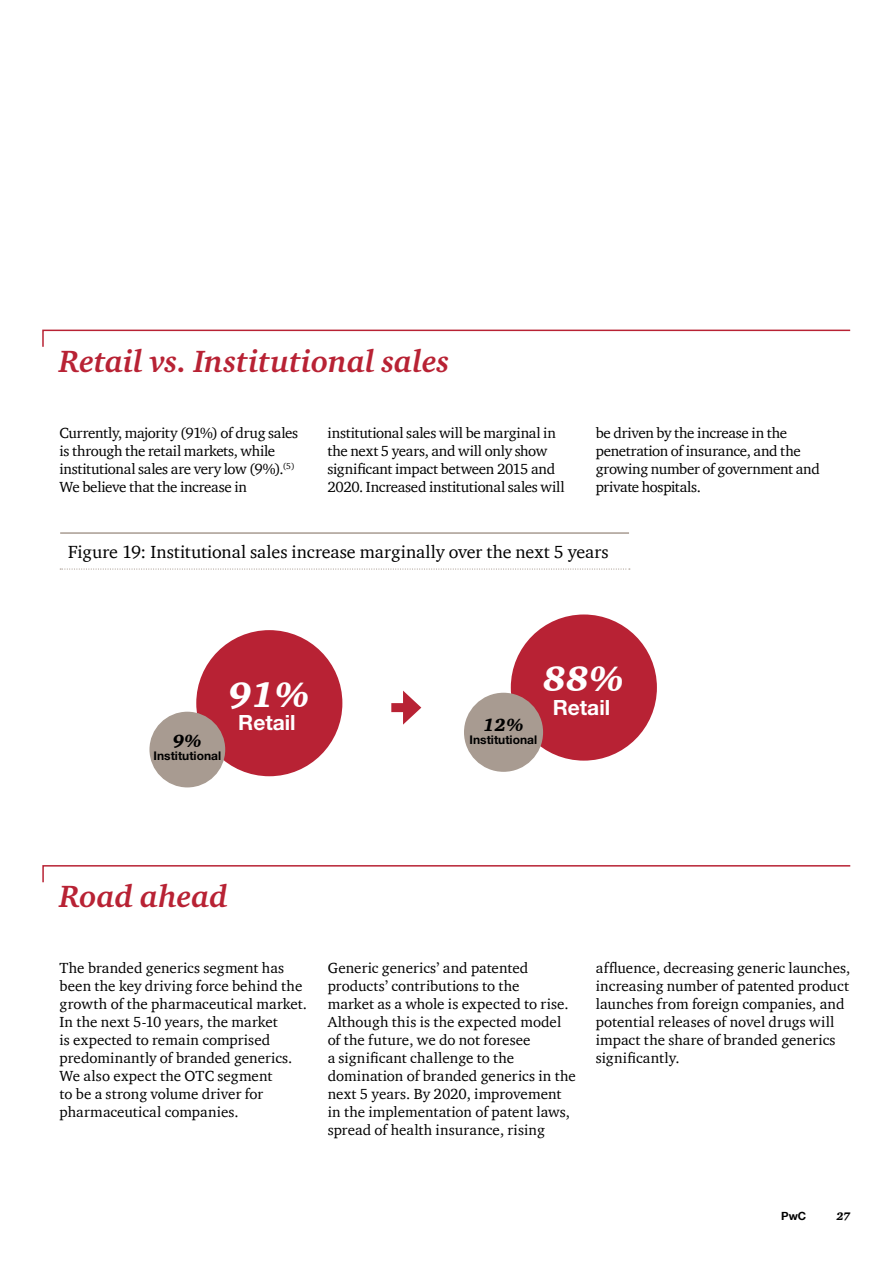
<style>
.page{position:relative;width:893px;height:1263px;background:#fff}
.page>*{position:absolute;margin:0;border:0;box-sizing:border-box;transform-origin:0 0}
.t1{font:italic 900 36px "Charter BT";color:#fff}
.t2{font:italic 700 31.5px "Charter ITC Pro";color:#b82234}
.t3{font:700 21px "Helvetica Neue";color:#fff}
.t4{font:18px "ITC Charter Com";color:#000}
.t5{font:italic 900 18px "Charter BT";color:#000}
.t6{font:15px/18px "ITC Charter Com";letter-spacing:-.005em;color:#000}
.t7{font:700 12px "Helvetica Neue";color:#000}
.t8{font:700 11.25px "Helvetica Neue LT";color:#000}
.t9{font:italic 900 11.25px "Charter ITC Pro";color:#000}
</style>
<div class="page">
<svg style="left:42px;top:865px;width:809px;height:18px"></svg>
<svg style="left:42px;top:329px;width:809px;height:18px"></svg>
<hr style="left:60px;top:532px;width:569px;height:2px;background:#a89b91">
<svg style="left:60px;top:568px;width:570px;height:2px"></svg>
<div style="left:196px;top:630px;width:146px;height:146px;background:#b82234;border-radius:50%"></div>
<div style="left:149px;top:712px;width:76px;height:75px;background:#a89b91;border-radius:50%"></div>
<div style="left:511px;top:614px;width:146px;height:147px;background:#b82234;border-radius:50%"></div>
<div style="left:464px;top:693px;width:79px;height:79px;background:#a89b91;border-radius:50%"></div>
<div style="left:391px;top:703px;width:19px;height:9px;background:#b82234"></div>
<svg style="left:403px;top:691px;width:18px;height:34px"></svg>
<h2 class="t2" style="left:59px;top:341px;width:392px">Retail vs. Institutional sales</h2>
<p class="t6" style="left:59px;top:423px;width:240px">Currently, majority (91%) of drug sales is through the retail markets, while institutional sales are very low (9%).<sup>(5)<br></sup>We believe that the increase in</p>
<p class="t6" style="left:328px;top:423px;width:239px">institutional sales will be marginal in the next 5 years, and will only show significant impact between 2015 and 2020. Increased institutional sales will</p>
<p class="t6" style="left:596px;top:423px;width:226px">be driven by the increase in the penetration of insurance, and the growing number of government and private hospitals.</p>
<p class="t4" style="left:68px;top:540px;width:542px">Figure 19: Institutional sales increase marginally over the next 5 years</p>
<h1 class="t1" style="left:228px;top:672px;width:83px">91%</h1>
<p class="t5" style="left:173px;top:730px;width:31px">9%</p>
<p class="t7" style="left:154px;top:748px;width:69px">Institutional</p>
<h3 class="t3" style="left:238px;top:710px;width:59px">Retail</h3>
<h2 class="t2" style="left:59px;top:877px;width:170px">Road ahead</h2>
<h1 class="t1" style="left:543px;top:657px;width:83px">88%</h1>
<p class="t5" style="left:483px;top:714px;width:42px">12%</p>
<p class="t7" style="left:470px;top:732px;width:69px">Institutional</p>
<h3 class="t3" style="left:553px;top:694px;width:59px">Retail</h3>
<p class="t6" style="left:60px;top:959px;width:249px">The branded generics segment has been the key driving force behind the growth of the pharmaceutical market.<br>In the next 5-10 years, the market<br>is expected to remain comprised predominantly of branded generics.<br>We also expect the OTC segment<br>to be a strong volume driver for pharmaceutical companies.</p>
<p class="t6" style="left:328px;top:959px;width:250px">Generic generics’ and patented products’ contributions to the<br>market as a whole is expected to rise.<br>Although this is the expected model of the future, we do not foresee<br>a significant challenge to the domination of branded generics in the next 5 years. By 2020, improvement in the implementation of patent laws, spread of health insurance, rising</p>
<p class="t6" style="left:596px;top:959px;width:256px">affluence, decreasing generic launches, increasing number of patented product launches from foreign companies, and potential releases of novel drugs will impact the share of branded generics significantly.</p>
<p class="t8" style="left:781px;top:1209px;width:27px">PwC</p>
<p class="t9" style="left:836px;top:1210px;width:15px">27</p>
</div>
